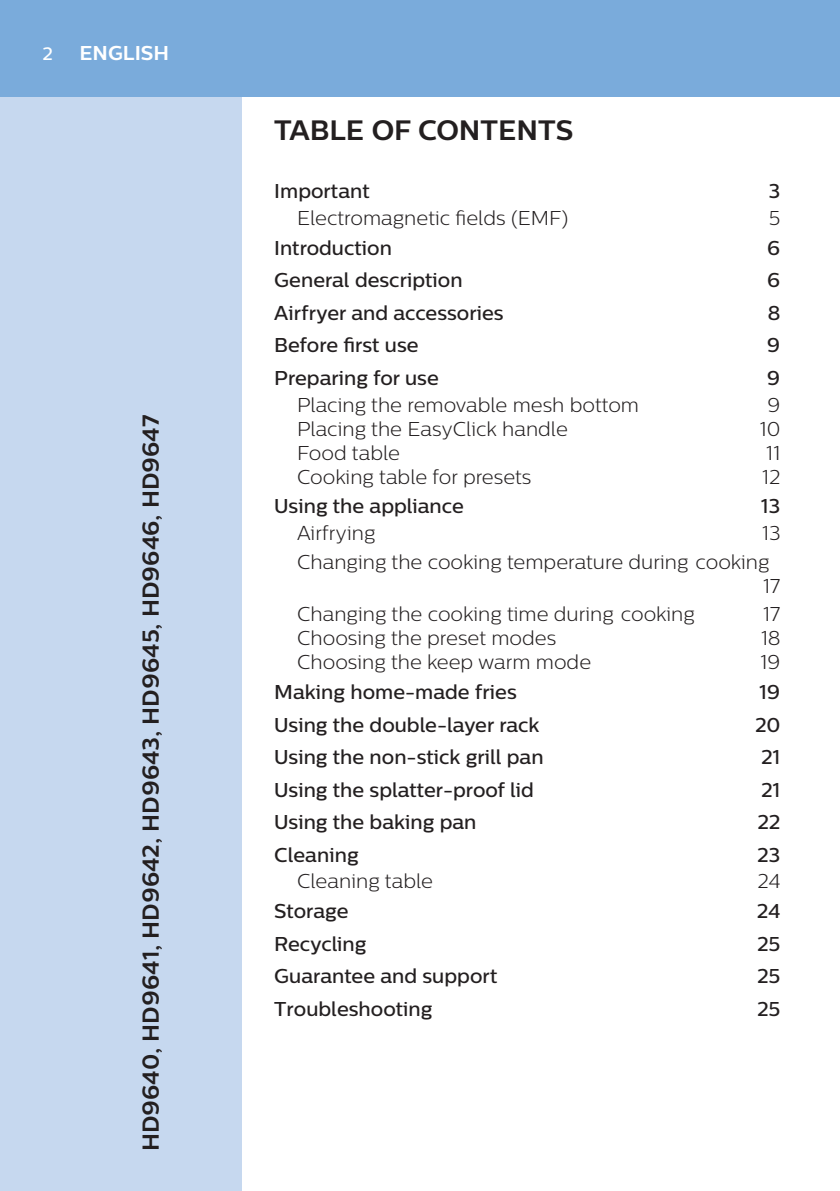
<style>
.page{position:relative;width:840px;height:1191px;background:#fff}
.page>*{position:absolute;margin:0;border:0;box-sizing:border-box;transform-origin:0 0}
.t1{font:700 28px "Centrale Sans";color:#231f20}
.t2{font:700 23px "Centrale Sans";color:#231f20}
.t3{font:500 20px "Centrale Sans";color:#231f20}
.t4{font:300 20px/28.6px "Centrale Sans";color:#231f20}
.t5{font:700 20px "Centrale Sans";color:#fff}
.t6{font:500 18px "Centrale Sans";color:#fff}
</style>
<div class="page">
<div style="left:0;top:95px;width:241px;height:1096px;background:#c6d8ef"></div>
<div style="left:0;top:0;width:839px;height:96px;background:#7aabdb"></div>
<p class="t6" style="left:43px;top:43px;width:12px">2</p>
<p class="t5" style="left:79px;top:41px;width:91px">ENGLISH</p>
<p class="t2" style="left:137px;top:1151px;width:738px;rotate:-90deg">HD9640, HD9641, HD9642, HD9643, HD9645, HD9646, HD9647</p>
<h1 class="t1" style="left:274px;top:113px;width:300px">TABLE OF CONTENTS</h1>
<p class="t3" style="left:274px;top:179px;width:97px">Important</p>
<p class="t3" style="left:768px;top:179px;width:13px">3</p>
<p class="t4" style="left:297px;top:203px;width:273px">Electromagnetic fields (EMF)</p>
<p class="t4" style="left:768px;top:203px;width:13px">5</p>
<p class="t3" style="left:274px;top:236px;width:119px">Introduction</p>
<p class="t3" style="left:766px;top:236px;width:15px">6</p>
<p class="t3" style="left:274px;top:268px;width:190px">General description</p>
<p class="t3" style="left:766px;top:268px;width:15px">6</p>
<p class="t3" style="left:274px;top:301px;width:231px">Airfryer and accessories</p>
<p class="t3" style="left:767px;top:301px;width:14px">8</p>
<p class="t3" style="left:274px;top:333px;width:146px">Before first use</p>
<p class="t3" style="left:766px;top:333px;width:15px">9</p>
<p class="t3" style="left:274px;top:366px;width:166px">Preparing for use</p>
<p class="t3" style="left:766px;top:366px;width:15px">9</p>
<p class="t4" style="left:297px;top:390px;width:343px">Placing the removable mesh bottom</p>
<p class="t4" style="left:767px;top:390px;width:14px">9</p>
<p class="t4" style="left:297px;top:414px;width:272px">Placing the EasyClick handle</p>
<p class="t4" style="left:759px;top:414px;width:22px">10</p>
<p class="t4" style="left:297px;top:438px;width:104px">Food table</p>
<p class="t4" style="left:765px;top:438px;width:16px">11</p>
<p class="t4" style="left:297px;top:462px;width:236px">Cooking table for presets</p>
<p class="t4" style="left:761px;top:462px;width:20px">12</p>
<p class="t3" style="left:274px;top:494px;width:191px">Using the appliance</p>
<p class="t3" style="left:760px;top:494px;width:21px">13</p>
<p class="t4" style="left:297px;top:518px;width:80px">Airfrying</p>
<p class="t4" style="left:297px;top:518px;width:484px;text-indent:464px">13<br>Changing the cooking temperature during cooking</p>
<p class="t4" style="left:762px;top:571px;width:19px">17</p>
<p class="t4" style="left:297px;top:600px;width:399px">Changing the cooking time during cooking</p>
<p class="t4" style="left:762px;top:600px;width:19px">17</p>
<p class="t4" style="left:297px;top:624px;width:261px">Choosing the preset modes</p>
<p class="t4" style="left:760px;top:624px;width:21px">18</p>
<p class="t4" style="left:297px;top:648px;width:295px">Choosing the keep warm mode</p>
<p class="t4" style="left:759px;top:648px;width:22px">19</p>
<p class="t3" style="left:274px;top:680px;width:244px">Making home-made fries</p>
<p class="t3" style="left:758px;top:680px;width:23px">19</p>
<p class="t3" style="left:274px;top:712px;width:266px">Using the double-layer rack</p>
<p class="t3" style="left:754px;top:712px;width:27px">20</p>
<p class="t3" style="left:274px;top:745px;width:271px">Using the non-stick grill pan</p>
<p class="t3" style="left:760px;top:745px;width:21px">21</p>
<p class="t3" style="left:274px;top:777px;width:261px">Using the splatter-proof lid</p>
<p class="t3" style="left:760px;top:777px;width:21px">21</p>
<p class="t3" style="left:274px;top:810px;width:203px">Using the baking pan</p>
<p class="t3" style="left:757px;top:810px;width:24px">22</p>
<p class="t3" style="left:274px;top:842px;width:86px">Cleaning</p>
<p class="t3" style="left:756px;top:842px;width:25px">23</p>
<p class="t4" style="left:297px;top:867px;width:137px">Cleaning table</p>
<p class="t4" style="left:757px;top:867px;width:24px">24</p>
<p class="t3" style="left:274px;top:899px;width:76px">Storage</p>
<p class="t3" style="left:756px;top:899px;width:25px">24</p>
<p class="t3" style="left:274px;top:931px;width:94px">Recycling</p>
<p class="t3" style="left:756px;top:931px;width:25px">25</p>
<p class="t3" style="left:274px;top:964px;width:224px">Guarantee and support</p>
<p class="t3" style="left:756px;top:964px;width:25px">25</p>
<p class="t3" style="left:274px;top:996px;width:159px">Troubleshooting</p>
<p class="t3" style="left:756px;top:996px;width:25px">25</p>
</div>
